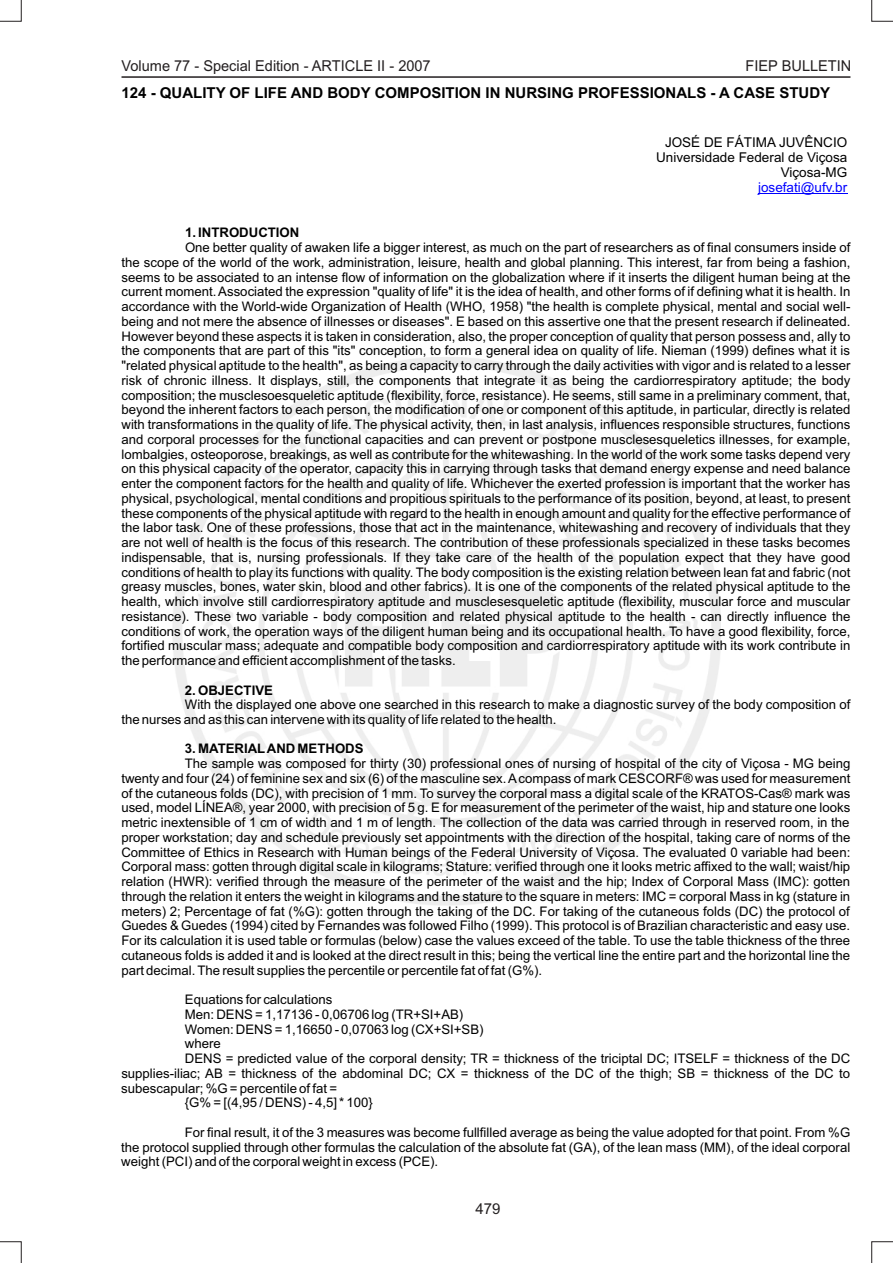
<style>
.page{position:relative;width:893px;height:1263px;background:#fff}
.page>*{position:absolute;margin:0;border:0;box-sizing:border-box;transform-origin:0 0}
.t1{font:700 15px "Arial";color:#000}
.t2{font:15px "Arial";color:#231f20}
.t3{font:13.5px/15.1px "Arial";color:#000;text-align:right}
.t4{font:13.5px "Arial";color:#00f}
.t5{font:13.2px/14.7px "Arial";color:#000;text-align:justify}
.t6{font:700 13.2px "Arial";color:#000}
</style>
<div class="page">
<svg style="left:871px;top:0;width:22px;height:22px"></svg>
<svg style="left:0;top:0;width:22px;height:22px"></svg>
<svg style="left:0;top:1241px;width:22px;height:22px"></svg>
<svg style="left:871px;top:1241px;width:22px;height:22px"></svg>
<hr style="left:758px;top:193px;width:89px;height:1px;background:#00f">
<hr style="left:121px;top:76px;width:729px;height:2px;background:#231f20">
<p class="t2" style="left:121px;top:60px;width:311px">Volume 77 - Special Edition - ARTICLE II - 2007</p>
<p class="t2" style="left:746px;top:60px;width:107px">FIEP BULLETIN</p>
<p class="t1" style="left:122px;top:87px;width:710px">124 - QUALITY OF LIFE AND BODY COMPOSITION IN NURSING PROFESSIONALS - A CASE STUDY</p>
<p class="t3" style="left:656px;top:136px;width:193px">JOSÉ DE FÁTIMA JUVÊNCIO<br>Universidade Federal de Viçosa<br>Viçosa-MG</p>
<p class="t4" style="left:758px;top:182px;width:91px">josefati@ufv.br</p>
<p class="t6" style="left:185px;top:228px;width:116px">1. INTRODUCTION</p>
<p class="t5" style="left:121px;top:241px;width:731px;text-indent:64px">One better quality of awaken life a bigger interest, as much on the part of researchers as of final consumers inside of the scope of the world of the work, administration, leisure, health and global planning. This interest, far from being a fashion, seems to be associated to an intense flow of information on the globalization where if it inserts the diligent human being at the current moment. Associated the expression "quality of life" it is the idea of health, and other forms of if defining what it is health. In accordance with the World-wide Organization of Health (WHO, 1958) "the health is complete physical, mental and social well&shy;being and not mere the absence of illnesses or diseases". E based on this assertive one that the present research if delineated.<br>However beyond these aspects it is taken in consideration, also, the proper conception of quality that person possess and, ally to the components that are part of this "its" conception, to form a general idea on quality of life. Nieman (1999) defines what it is "related physical aptitude to the health", as being a capacity to carry through the daily activities with vigor and is related to a lesser risk of chronic illness. It displays, still, the components that integrate it as being the cardiorrespiratory aptitude; the body composition; the musclesoesqueletic aptitude (flexibility, force, resistance). He seems, still same in a preliminary comment, that, beyond the inherent factors to each person, the modification of one or component of this aptitude, in particular, directly is related with transformations in the quality of life. The physical activity, then, in last analysis, influences responsible structures, functions and corporal processes for the functional capacities and can prevent or postpone musclesesqueletics illnesses, for example, lombalgies, osteoporose, breakings, as well as contribute for the whitewashing. In the world of the work some tasks depend very on this physical capacity of the operator, capacity this in carrying through tasks that demand energy expense and need balance enter the component factors for the health and quality of life. Whichever the exerted profession is important that the worker has physical, psychological, mental conditions and propitious spirituals to the performance of its position, beyond, at least, to present these components of the physical aptitude with regard to the health in enough amount and quality for the effective performance of the labor task. One of these professions, those that act in the maintenance, whitewashing and recovery of individuals that they are not well of health is the focus of this research. The contribution of these professionals specialized in these tasks becomes indispensable, that is, nursing professionals. If they take care of the health of the population expect that they have good conditions of health to play its functions with quality. The body composition is the existing relation between lean fat and fabric (not greasy muscles, bones, water skin, blood and other fabrics). It is one of the components of the related physical aptitude to the health, which involve still cardiorrespiratory aptitude and musclesesqueletic aptitude (flexibility, muscular force and muscular resistance). These two variable - body composition and related physical aptitude to the health - can directly influence the conditions of work, the operation ways of the diligent human being and its occupational health. To have a good flexibility, force, fortified muscular mass; adequate and compatible body composition and cardiorrespiratory aptitude with its work contribute in the performance and efficient accomplishment of the tasks.</p>
<p class="t6" style="left:185px;top:685px;width:90px">2. OBJECTIVE</p>
<p class="t5" style="left:121px;top:698px;width:730px;text-indent:64px">With the displayed one above one searched in this research to make a diagnostic survey of the body composition of the nurses and as this can intervene with its quality of life related to the health.</p>
<p class="t6" style="left:185px;top:744px;width:180px">3. MATERIALAND METHODS</p>
<p class="t5" style="left:121px;top:757px;width:730px;text-indent:64px">The sample was composed for thirty (30) professional ones of nursing of hospital of the city of Viçosa - MG being twenty and four (24) of feminine sex and six (6) of the masculine sex. Acompass of mark CESCORF® was used for measurement of the cutaneous folds (DC), with precision of 1 mm. To survey the corporal mass a digital scale of the KRATOS-Cas® mark was used, model LÍNEA®, year 2000, with precision of 5 g. E for measurement of the perimeter of the waist, hip and stature one looks metric inextensible of 1 cm of width and 1 m of length. The collection of the data was carried through in reserved room, in the proper workstation; day and schedule previously set appointments with the direction of the hospital, taking care of norms of the Committee of Ethics in Research with Human beings of the Federal University of Viçosa. The evaluated 0 variable had been:<br>Corporal mass: gotten through digital scale in kilograms; Stature: verified through one it looks metric affixed to the wall; waist/hip relation (HWR): verified through the measure of the perimeter of the waist and the hip; Index of Corporal Mass (IMC): gotten through the relation it enters the weight in kilograms and the stature to the square in meters: IMC = corporal Mass in kg (stature in meters) 2; Percentage of fat (%G): gotten through the taking of the DC. For taking of the cutaneous folds (DC) the protocol of Guedes &amp; Guedes (1994) cited by Fernandes was followed Filho (1999). This protocol is of Brazilian characteristic and easy use.<br>For its calculation it is used table or formulas (below) case the values exceed of the table. To use the table thickness of the three cutaneous folds is added it and is looked at the direct result in this; being the vertical line the entire part and the horizontal line the part decimal. The result supplies the percentile or percentile fat of fat (G%).</p>
<p class="t5" style="left:185px;top:993px;width:149px">Equations for calculations</p>
<p class="t5" style="left:185px;top:1008px;width:280px">Men: DENS = 1,17136 - 0,06706 log (TR+SI+AB)</p>
<p class="t5" style="left:185px;top:1023px;width:300px">Women: DENS = 1,16650 - 0,07063 log (CX+SI+SB)</p>
<p class="t5" style="left:185px;top:1038px;width:37px">where</p>
<p class="t5" style="left:185px;top:1052px;width:667px">DENS = predicted value of the corporal density; TR = thickness of the triciptal DC; ITSELF = thickness of the DC</p>
<p class="t5" style="left:121px;top:1067px;width:730px">supplies-iliac; AB = thickness of the abdominal DC; CX = thickness of the DC of the thigh; SB = thickness of the DC to</p>
<p class="t5" style="left:121px;top:1082px;width:217px">subescapular; %G = percentile of fat =</p>
<p class="t5" style="left:185px;top:1097px;width:190px">{G% = [(4,95 / DENS) - 4,5] * 100}</p>
<p class="t5" style="left:121px;top:1126px;width:730px;text-indent:64px">For final result, it of the 3 measures was become fullfilled average as being the value adopted for that point. From %G the protocol supplied through other formulas the calculation of the absolute fat (GA), of the lean mass (MM), of the ideal corporal weight (PCI) and of the corporal weight in excess (PCE).</p>
<p class="t2" style="left:476px;top:1203px;width:27px">479</p>
</div>
